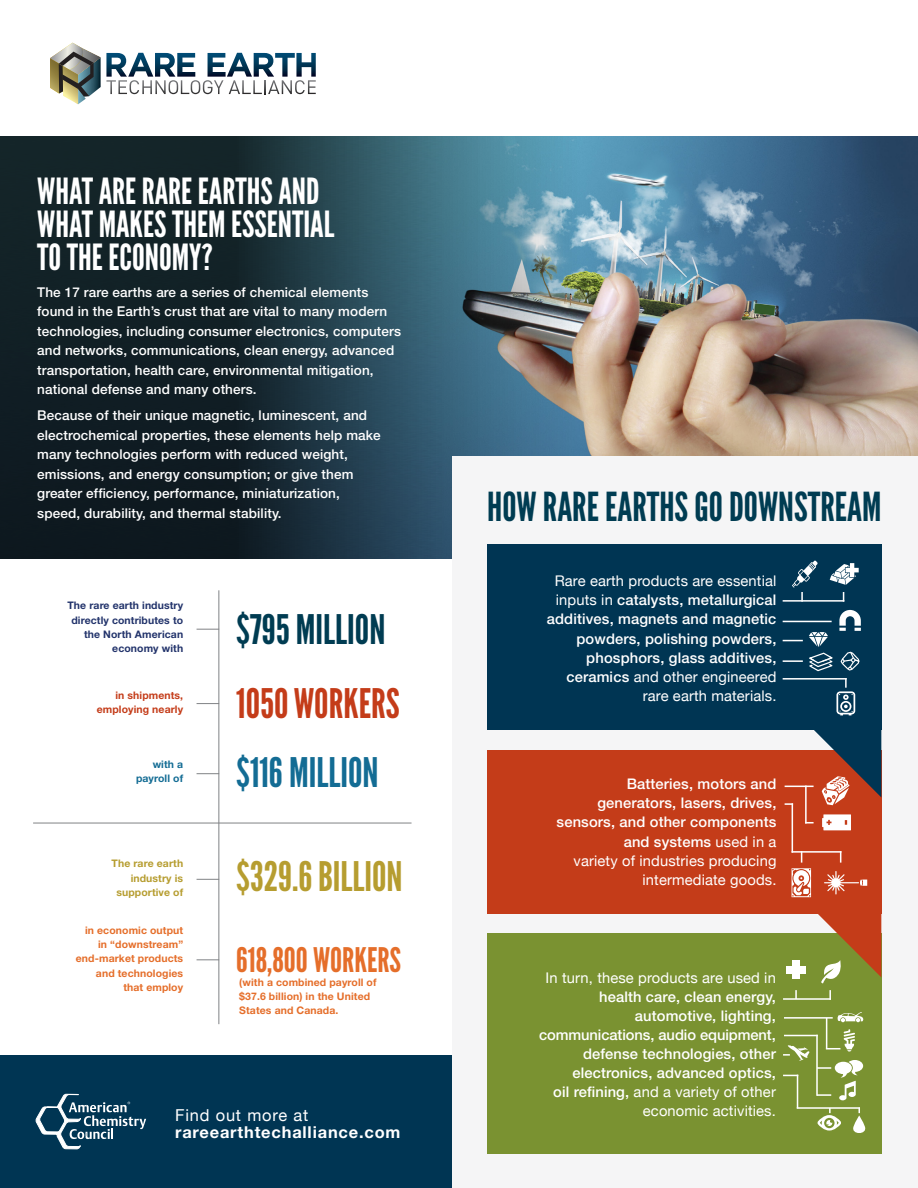
<style>
.page{position:relative;width:918px;height:1188px;background:#fff}
.page>*{position:absolute;margin:0;border:0;box-sizing:border-box;transform-origin:0 0}
.Body{font:40.65px "League Gothic";color:#b69d30}
.Body-2{font:40.65px "League Gothic";color:#003c52}
.Body-3{font:40.65px "League Gothic";color:#c43c19}
.Body-4{font:40.65px "League Gothic";color:#136c94}
.Body-5{font:39.9px "League Gothic";color:#003c52}
.Body-6{font:36px/33px "League Gothic";color:#fff}
.Body-7{font:33.9px "League Gothic";color:#e56e2a}
.Body-8{font:700 16.5px/16.6px "Helvetica Neue";letter-spacing:.05em;color:#fff}
.Body-9{font:500 14.7px/19px "Helvetica Neue";letter-spacing:.01em;color:#fff;text-align:right}
.Body-10{font:500 13.5px/19.5px "Helvetica Neue";letter-spacing:.01em;color:#fff}
.Body-11{font:700 10.5px/14.2px "Helvetica Neue";letter-spacing:.01em;color:#e56e2a;text-align:right}
.Body-12{font:700 10.5px/14.2px "Helvetica Neue";letter-spacing:.01em;color:#22336b;text-align:right}
.Body-13{font:700 10.5px/14.2px "Helvetica Neue";letter-spacing:.01em;color:#b69d30;text-align:right}
.Body-14{font:700 10.5px/14.2px "Helvetica Neue";letter-spacing:.01em;color:#c43c19;text-align:right}
.Body-15{font:700 10.5px/14.2px "Helvetica Neue";letter-spacing:.01em;color:#136c94;text-align:right}
.s1{font-weight:400}
</style>
<div class="page">
<svg style="left:50px;top:43px;width:266px;height:61px"></svg>
<svg style="left:197px;top:629px;width:22px;height:1px"></svg>
<svg style="left:197px;top:703px;width:22px;height:1px"></svg>
<svg style="left:197px;top:773px;width:22px;height:1px"></svg>
<svg style="left:197px;top:879px;width:22px;height:1px"></svg>
<svg style="left:197px;top:960px;width:22px;height:1px"></svg>
<hr style="left:219px;top:590px;width:1px;height:434px;background:#808285">
<hr style="left:33px;top:823px;width:379px;height:1px;background:#808285">
<img style="left:679px;top:136px;width:239px;height:320px">
<svg style="left:0;top:136px;width:679px;height:423px;background:#354b55"></svg>
<div style="left:0;top:1055px;width:453px;height:133px;background:#003553"></div>
<svg style="left:35px;top:1094px;width:111px;height:55px"></svg>
<div style="left:453px;top:457px;width:465px;height:731px;background:#f5f5f6"></div>
<div style="left:487px;top:544px;width:394px;height:186px;background:#003553"></div>
<div style="left:487px;top:750px;width:394px;height:164px;background:#c43c19"></div>
<div style="left:487px;top:933px;width:394px;height:220px;background:#7a9231"></div>
<svg style="left:839px;top:610px;width:22px;height:21px"></svg>
<hr style="left:783px;top:600px;width:61px;height:2px;background:#fff">
<hr style="left:783px;top:621px;width:49px;height:1px;background:#fff">
<hr style="left:783px;top:678px;width:64px;height:2px;background:#fff">
<hr style="left:783px;top:660px;width:20px;height:2px;background:#fff">
<svg style="left:783px;top:640px;width:20px;height:1px"></svg>
<hr style="left:784px;top:1017px;width:49px;height:2px;background:#fff">
<hr style="left:797px;top:1107px;width:63px;height:2px;background:#fff">
<hr style="left:784px;top:1035px;width:34px;height:1px;background:#fff">
<hr style="left:792px;top:803px;width:1px;height:50px;background:#fff">
<hr style="left:805px;top:786px;width:2px;height:37px;background:#fff">
<svg style="left:792px;top:560px;width:26px;height:42px"></svg>
<svg style="left:830px;top:563px;width:29px;height:22px"></svg>
<svg style="left:841px;top:652px;width:18px;height:19px"></svg>
<svg style="left:809px;top:632px;width:19px;height:15px"></svg>
<svg style="left:822px;top:814px;width:29px;height:16px"></svg>
<svg style="left:838px;top:1012px;width:25px;height:10px"></svg>
<svg style="left:792px;top:851px;width:89px;height:133px"></svg>
<svg style="left:809px;top:653px;width:23px;height:18px"></svg>
<svg style="left:818px;top:1060px;width:45px;height:40px"></svg>
<div style="left:786px;top:966px;width:20px;height:7px;background:#fff"></div>
<div style="left:792px;top:961px;width:8px;height:18px;background:#fff"></div>
<hr style="left:783px;top:998px;width:48px;height:2px;background:#fff">
<svg style="left:795px;top:990px;width:2px;height:9px"></svg>
<svg style="left:850px;top:1108px;width:16px;height:25px"></svg>
<svg style="left:817px;top:1108px;width:24px;height:23px"></svg>
<svg style="left:783px;top:1045px;width:27px;height:16px"></svg>
<svg style="left:783px;top:1075px;width:14px;height:1px"></svg>
<hr style="left:826px;top:1018px;width:1px;height:31px;background:#fff">
<hr style="left:797px;top:1075px;width:1px;height:33px;background:#fff">
<hr style="left:816px;top:1035px;width:2px;height:61px;background:#fff">
<svg style="left:829px;top:990px;width:2px;height:10px"></svg>
<svg style="left:785px;top:678px;width:96px;height:127px"></svg>
<svg style="left:826px;top:1029px;width:29px;height:23px"></svg>
<p class="Body-6" style="left:37px;top:175px;width:299px">WHAT ARE RARE EARTHS AND<br>WHAT MAKES THEM ESSENTIAL<br>TO THE ECONOMY?</p>
<p class="Body-10" style="left:37px;top:282px;width:365px">The 17 rare earths are a series of chemical elements found in the Earth’s crust that are vital to many modern technologies, including consumer electronics, computers and networks, communications, clean energy, advanced transportation, health care, environmental mitigation, national defense and many others.</p>
<p class="Body-10" style="left:37px;top:406px;width:345px">Because of their unique magnetic, luminescent, and electrochemical properties, these elements help make many technologies perform with reduced weight, emissions, and energy consumption; or give them greater efficiency, performance, miniaturization, speed, durability, and thermal stability.</p>
<p class="Body-12" style="left:68px;top:598px;width:117px">The rare earth industry directly contributes to the North American economy with</p>
<p class="Body-14" style="left:97px;top:688px;width:88px">in shipments, employing nearly</p>
<p class="Body-15" style="left:136px;top:757px;width:49px">with a payroll of</p>
<p class="Body-13" style="left:112px;top:856px;width:73px">The rare earth industry is supportive of</p>
<p class="Body-11" style="left:76px;top:923px;width:109px">in economic output in “downstream” end-market products and technologies that employ</p>
<p class="Body-2" style="left:236px;top:605px;width:151px">$795 MILLION</p>
<p class="Body-3" style="left:236px;top:679px;width:165px">1050 WORKERS</p>
<p class="Body-4" style="left:236px;top:748px;width:144px">$116 MILLION</p>
<p class="Body" style="left:236px;top:853px;width:168px">$329.6 BILLION</p>
<p class="Body-7" style="left:236px;top:940px;width:166px">618,800 WORKERS</p>
<p class="Body-11" style="left:239px;top:975px;width:139px;text-align:left">(with a combined payroll of $37.6 billion) in the United<br>States and Canada.</p>
<p class="Body-8" style="left:175px;top:1107px;width:227px"><span class="s1">Find out more at </span>rareearthtechalliance.com</p>
<p class="Body-5" style="left:487px;top:483px;width:396px">HOW RARE EARTHS GO DOWNSTREAM</p>
<p class="Body-9" style="left:547px;top:571px;width:231px"><span class="s1">Rare earth products are essential inputs in</span> catalysts, metallurgical additives, magnets and magnetic powders, polishing powders, phosphors, glass additives, ceramics <span class="s1">and other engineered rare earth materials.</span></p>
<p class="Body-9" style="left:557px;top:774px;width:221px">Batteries, motors and generators, lasers, drives, sensors, and other components and systems <span class="s1">used in a<br>variety of industries producing intermediate goods.</span></p>
<p class="Body-9" style="left:539px;top:968px;width:238px"><span class="s1">In turn, these products are used in </span>health care, clean energy, automotive, lighting, communications, audio equipment, defense technologies, other electronics, advanced optics,<br>oil refining, <span class="s1">and a variety of other economic activities.</span></p>
</div>
